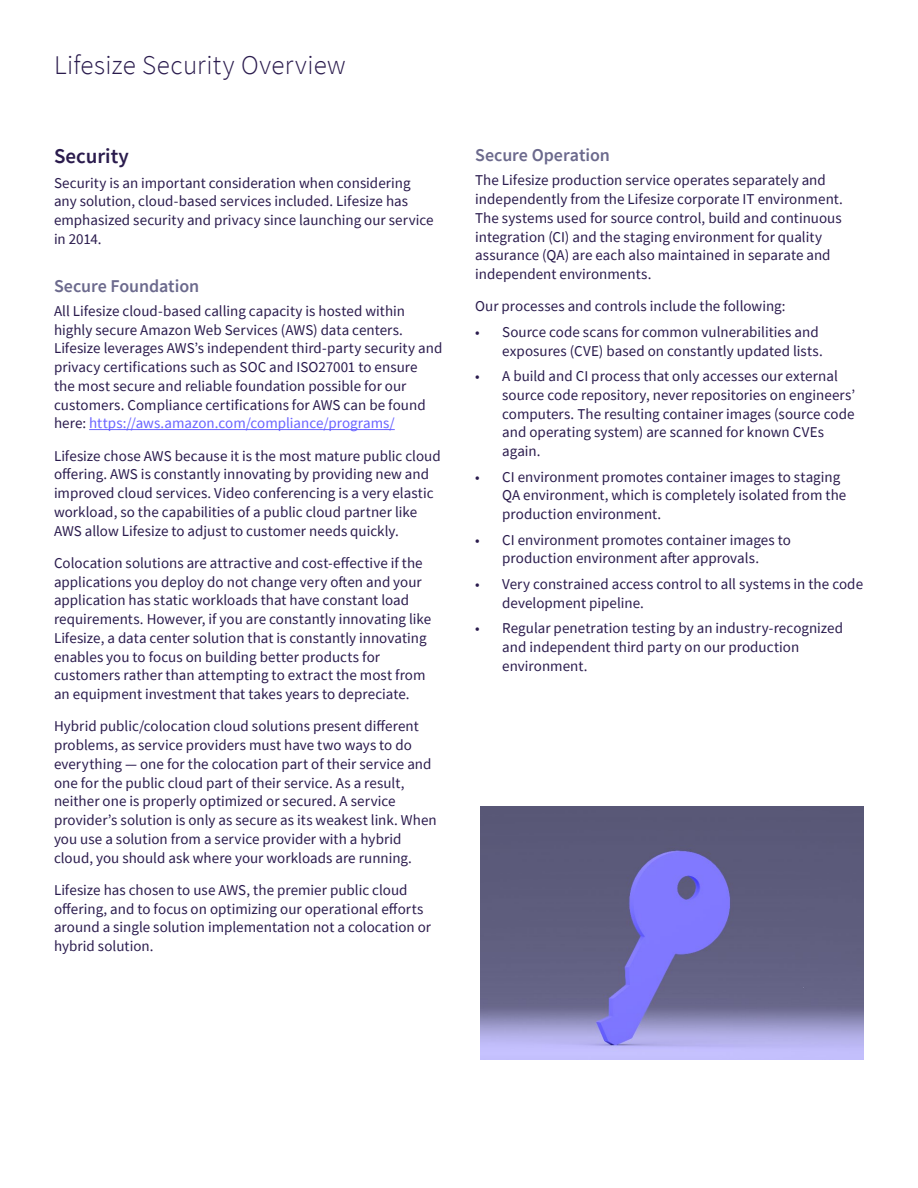
<style>
.page{position:relative;width:918px;height:1188px;background:#fff}
.page>*{position:absolute;margin:0;border:0;box-sizing:border-box;transform-origin:0 0}
.t1{font:300 27px "Source Sans Pro";letter-spacing:.015em;color:#2a1b4d}
.t2{font:600 21px "Source Sans Pro";color:#2a1b4d}
.t3{font:600 18px "Source Sans Pro";letter-spacing:-.005em;color:#6c6a8d}
.t4{font:15px/18.8px "Source Sans Pro";color:#2a1b4d}
.s1{color:#6963ff}
</style>
<div class="page">
<hr style="left:89px;top:429px;width:306px;height:1px;background:#6963ff">
<img style="left:481px;top:807px;width:383px;height:253px">
<h1 class="t1" style="left:54px;top:49px;width:293px">Lifesize Security Overview</h1>
<h2 class="t2" style="left:54px;top:143px;width:76px">Security</h2>
<p class="t4" style="left:54px;top:173px;width:381px">Security is an important consideration when considering any solution, cloud-based services included. Lifesize has emphasized security and privacy since launching our service in 2014.</p>
<p class="t3" style="left:54px;top:274px;width:147px">Secure Foundation</p>
<p class="t4" style="left:54px;top:302px;width:390px">All Lifesize cloud-based calling capacity is hosted within highly secure Amazon Web Services (AWS) data centers.<br>Lifesize leverages AWS’s independent third-party security and privacy certifications such as SOC and ISO27001 to ensure<br>the most secure and reliable foundation possible for our customers. Compliance certifications for AWS can be found here: <span class="s1">https://aws.amazon.com/compliance/programs/</span></p>
<p class="t4" style="left:54px;top:446px;width:388px">Lifesize chose AWS because it is the most mature public cloud offering. AWS is constantly innovating by providing new and improved cloud services. Video conferencing is a very elastic workload, so the capabilities of a public cloud partner like AWS allow Lifesize to adjust to customer needs quickly.</p>
<p class="t4" style="left:54px;top:554px;width:379px">Colocation solutions are attractive and cost-effective if the applications you deploy do not change very often and your application has static workloads that have constant load requirements. However, if you are constantly innovating like Lifesize, a data center solution that is constantly innovating enables you to focus on building better products for customers rather than attempting to extract the most from an equipment investment that takes years to depreciate.</p>
<p class="t4" style="left:54px;top:717px;width:384px">Hybrid public/colocation cloud solutions present different problems, as service providers must have two ways to do everything — one for the colocation part of their service and one for the public cloud part of their service. As a result, neither one is properly optimized or secured. A service provider’s solution is only as secure as its weakest link. When you use a solution from a service provider with a hybrid cloud, you should ask where your workloads are running.</p>
<p class="t4" style="left:54px;top:881px;width:379px">Lifesize has chosen to use AWS, the premier public cloud offering, and to focus on optimizing our operational efforts around a single solution implementation not a colocation or hybrid solution.</p>
<p class="t3" style="left:475px;top:143px;width:136px">Secure Operation</p>
<p class="t4" style="left:475px;top:171px;width:369px">The Lifesize production service operates separately and independently from the Lifesize corporate IT environment.<br>The systems used for source control, build and continuous integration (CI) and the staging environment for quality assurance (QA) are each also maintained in separate and independent environments.</p>
<p class="t4" style="left:475px;top:297px;width:312px">Our processes and controls include the following:</p>
<p class="t4" style="left:475px;top:322px;width:349px;text-align:right">• Source code scans for common vulnerabilities and exposures (CVE) based on constantly updated lists.</p>
<p class="t4" style="left:502px;top:367px;width:354px;text-indent:-27px">• A build and CI process that only accesses our external source code repository, never repositories on engineers’ computers. The resulting container images (source code and operating system) are scanned for known CVEs again.</p>
<p class="t4" style="left:502px;top:467px;width:346px;text-indent:-27px">• CI environment promotes container images to staging<br>QA environment, which is completely isolated from the production environment.</p>
<p class="t4" style="left:475px;top:530px;width:317px;text-align:center">• CI environment promotes container images to production environment after approvals.</p>
<p class="t4" style="left:502px;top:574px;width:362px;text-indent:-27px">• Very constrained access control to all systems in the code development pipeline.</p>
<p class="t4" style="left:502px;top:619px;width:342px;text-indent:-27px">• Regular penetration testing by an industry-recognized and independent third party on our production environment.</p>
</div>
